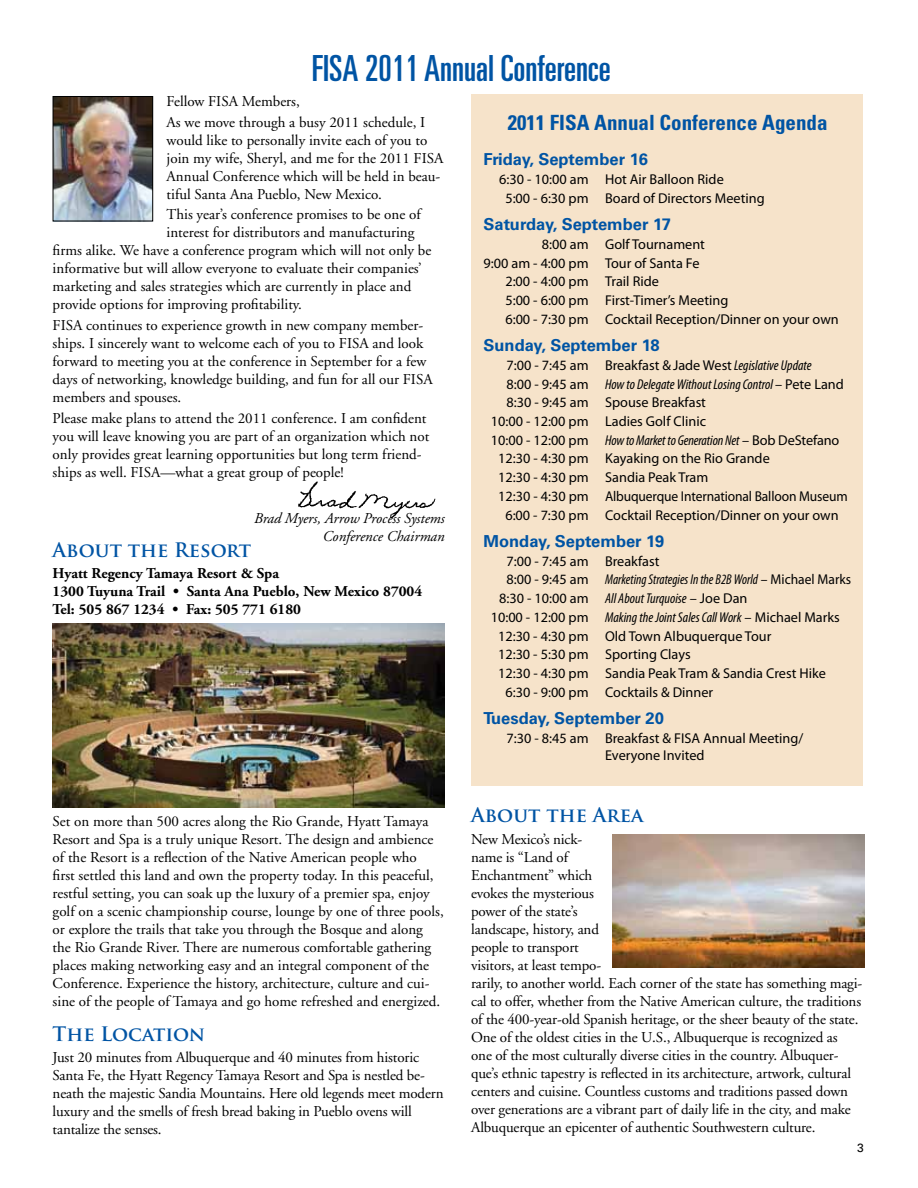
<style>
.page{position:relative;width:918px;height:1188px;background:#fff}
.page>*{position:absolute;margin:0;border:0;box-sizing:border-box;transform-origin:0 0}
.t1{font:ultra-condensed 36px "Univers LT Std";color:#0054a4}
.t2{font:700 condensed 21px "Univers LT Std";color:#0054a4}
.t3{font:700 19.5px "Trajan Pro";color:#0054a4}
.t4{font:700 16.5px "Univers LT Std";color:#0054a4}
.t5{font:15px/18px "Adobe Garamond";color:#000}
.t6{font:700 15px/18px "Adobe Garamond";color:#000}
.t7{font:italic 15px/18px "Adobe Garamond";color:#000;text-align:right}
.t8{font:14.25px/18.8px "Myriad Pro";color:#000}
.t9{font:italic condensed 14.25px "Myriad Pro";color:#000}
.t10{font:italic condensed 14.25px "Myriad Pro";color:#000;scale:.95 1}
.t11{font:12px "Univers LT Std";color:#000}
.s1{font-style:italic;font-stretch:condensed}
.s2{font-style:normal;font-stretch:normal}
</style>
<div class="page">
<div style="left:471px;top:94px;width:392px;height:691px;background:#f6e3ca"></div>
<img style="left:53px;top:623px;width:391px;height:185px">
<img style="left:612px;top:835px;width:252px;height:133px">
<img style="left:55px;top:98px;width:96px;height:121px">
<div style="left:53px;top:96px;width:100px;height:125px;border:1px solid #000"></div>
<img style="left:298px;top:481px;width:138px;height:38px">
<h1 class="t1" style="left:312px;top:48px;width:300px">FISA 2011 Annual Conference</h1>
<h2 class="t2" style="left:508px;top:110px;width:321px">2011 FISA Annual Conference Agenda</h2>
<p class="t4" style="left:484px;top:150px;width:166px">Friday, September 16</p>
<p class="t8" style="left:505px;top:170px;width:261px;text-indent:-6px">6:30 - 10:00 am Hot Air Balloon Ride<br>5:00 - 6:30 pm Board of Directors Meeting</p>
<p class="t4" style="left:484px;top:215px;width:189px">Saturday, September 17</p>
<p class="t8" style="left:542px;top:235px;width:165px">8:00 am Golf Tournament</p>
<p class="t8" style="left:484px;top:253px;width:217px">9:00 am - 4:00 pm Tour of Santa Fe</p>
<p class="t8" style="left:505px;top:272px;width:155px">2:00 - 4:00 pm Trail Ride</p>
<p class="t8" style="left:505px;top:291px;width:224px">5:00 - 6:00 pm First-Timer’s Meeting</p>
<p class="t8" style="left:505px;top:309px;width:335px">6:00 - 7:30 pm Cocktail Reception/Dinner on your own</p>
<p class="t4" style="left:484px;top:336px;width:178px">Sunday, September 18</p>
<p class="t8" style="left:507px;top:355px;width:307px">7:00 - 7:45 am Breakfast &amp;Jade West <span class="s1">Legislative Update</span></p>
<p class="t9" style="left:507px;top:375px;width:339px"><span class="s2">8:00 - 9:45 am</span> How to Delegate Without Losing Control <span class="s2">– Pete Land</span></p>
<p class="t8" style="left:507px;top:393px;width:201px">8:30 - 9:45 am Spouse Breakfast</p>
<p class="t8" style="left:491px;top:412px;width:217px">10:00 - 12:00 pm Ladies Golf Clinic</p>
<p class="t8" style="left:491px;top:430px;width:350px">10:00 - 12:00 pm <span class="s1">How to Market to Generation Net</span> – Bob DeStefano</p>
<p class="t8" style="left:498px;top:449px;width:273px">12:30 - 4:30 pm Kayaking on the Rio Grande</p>
<p class="t8" style="left:498px;top:468px;width:212px">12:30 - 4:30 pm Sandia Peak Tram</p>
<p class="t8" style="left:498px;top:487px;width:351px">12:30 - 4:30 pm Albuquerque International Balloon Museum</p>
<p class="t8" style="left:505px;top:505px;width:335px">6:00 - 7:30 pm Cocktail Reception/Dinner on your own</p>
<p class="t4" style="left:484px;top:531px;width:182px">Monday, September 19</p>
<p class="t8" style="left:507px;top:551px;width:154px">7:00 - 7:45 am Breakfast</p>
<p class="t10" style="left:507px;top:571px;width:364px"><span class="s2">8:00 - 9:45 am</span> Marketing Strategies In the B2B World <span class="s2">– Michael Marks</span></p>
<p class="t8" style="left:499px;top:589px;width:250px">8:30 - 10:00 am <span class="s1">All About Turquoise</span> – Joe Dan</p>
<p class="t9" style="left:491px;top:609px;width:351px"><span class="s2">10:00 - 12:00 pm</span> Making the Joint Sales Call Work <span class="s2">– Michael Marks</span></p>
<p class="t8" style="left:498px;top:626px;width:275px">12:30 - 4:30 pm Old Town Albuquerque Tour</p>
<p class="t8" style="left:498px;top:645px;width:194px">12:30 - 5:30 pm Sporting Clays</p>
<p class="t8" style="left:498px;top:664px;width:329px">12:30 - 4:30 pm Sandia Peak Tram &amp; Sandia Crest Hike</p>
<p class="t8" style="left:505px;top:682px;width:209px">6:30 - 9:00 pm Cocktails &amp; Dinner</p>
<p class="t4" style="left:484px;top:709px;width:182px">Tuesday, September 20</p>
<p class="t8" style="left:507px;top:729px;width:298px;line-height:17.1px;text-align:center">7:30 - 8:45 am Breakfast &amp; FISA Annual Meeting/<br>Everyone Invited</p>
<p class="t5" style="left:167px;top:91px;width:260px;line-height:20.7px">Fellow FISA Members,<br>As we move through a busy 2011 schedule, I</p>
<p class="t5" style="left:167px;top:131px;width:278px">would like to personally invite each of you to join my wife, Sheryl, and me for the 2011 FISA Annual Conference which will be held in beau&shy;tiful Santa Ana Pueblo, New Mexico.</p>
<p class="t5" style="left:167px;top:206px;width:256px">This year’s conference promises to be one of</p>
<p class="t5" style="left:167px;top:224px;width:249px">interest for distributors and manufacturing</p>
<p class="t5" style="left:53px;top:242px;width:380px">firms alike. We have a conference program which will not only be</p>
<p class="t5" style="left:53px;top:260px;width:371px">informative but will allow everyone to evaluate their companies’</p>
<p class="t5" style="left:53px;top:278px;width:360px">marketing and sales strategies which are currently in place and</p>
<p class="t5" style="left:53px;top:296px;width:251px">provide options for improving profitability.</p>
<p class="t5" style="left:53px;top:317px;width:382px">FISA continues to experience growth in new company member&shy;ships. I sincerely want to welcome each of you to FISA and look forward to meeting you at the conference in September for a few days of networking, knowledge building, and fun for all our FISA members and spouses.</p>
<p class="t5" style="left:53px;top:409px;width:378px">Please make plans to attend the 2011 conference. I am confident you will leave knowing you are part of an organization which not only provides great learning opportunities but long term friend&shy;ships as well. FISA—what a great group of people!</p>
<p class="t7" style="left:254px;top:510px;width:192px">Brad Myers, Arrow Process Systems<br>Conference Chairman</p>
<h3 class="t3" style="left:53px;top:537px;width:200px">About the Resort</h3>
<p class="t6" style="left:53px;top:564px;width:371px">Hyatt Regency Tamaya Resort &amp; Spa<br>1300 Tuyuna Trail • Santa Ana Pueblo, New Mexico 87004<br>Tel: 505 867 1234 • Fax: 505 771 6180</p>
<p class="t5" style="left:53px;top:812px;width:393px">Set on more than 500 acres along the Rio Grande, Hyatt Tamaya Resort and Spa is a truly unique Resort. The design and ambience of the Resort is a reflection of the Native American people who<br>first settled this land and own the property today. In this peaceful, restful setting, you can soak up the luxury of a premier spa, enjoy golf on a scenic championship course, lounge by one of three pools, or explore the trails that take you through the Bosque and along the Rio Grande River. There are numerous comfortable gathering places making networking easy and an integral component of the Conference. Experience the history, architecture, culture and cui&shy;sine of the people of Tamaya and go home refreshed and energized.</p>
<h3 class="t3" style="left:53px;top:1021px;width:154px">The Location</h3>
<p class="t5" style="left:53px;top:1049px;width:392px">Just 20 minutes from Albuquerque and 40 minutes from historic Santa Fe, the Hyatt Regency Tamaya Resort and Spa is nestled be&shy;neath the majestic Sandia Mountains. Here old legends meet modern luxury and the smells of fresh bread baking in Pueblo ovens will tantalize the senses.</p>
<h3 class="t3" style="left:471px;top:803px;width:174px">About the Area</h3>
<p class="t5" style="left:471px;top:830px;width:393px">New Mexico’s nick-<br>name is “Land of<br>Enchantment” which<br>evokes the mysterious<br>power of the state’s<br>landscape, history, and<br>people to transport<br>visitors, at least tempo-<br>rarily, to another world. Each corner of the state has something magi&shy;cal to offer, whether from the Native American culture, the traditions of the 400-year-old Spanish heritage, or the sheer beauty of the state.<br>One of the oldest cities in the U.S., Albuquerque is recognized as<br>one of the most culturally diverse cities in the country. Albuquer&shy;que’s ethnic tapestry is reflected in its architecture, artwork, cultural centers and cuisine. Countless customs and traditions passed down over generations are a vibrant part of daily life in the city, and make Albuquerque an epicenter of authentic Southwestern culture.</p>
<p class="t11" style="left:857px;top:1140px;width:8px">3</p>
</div>
